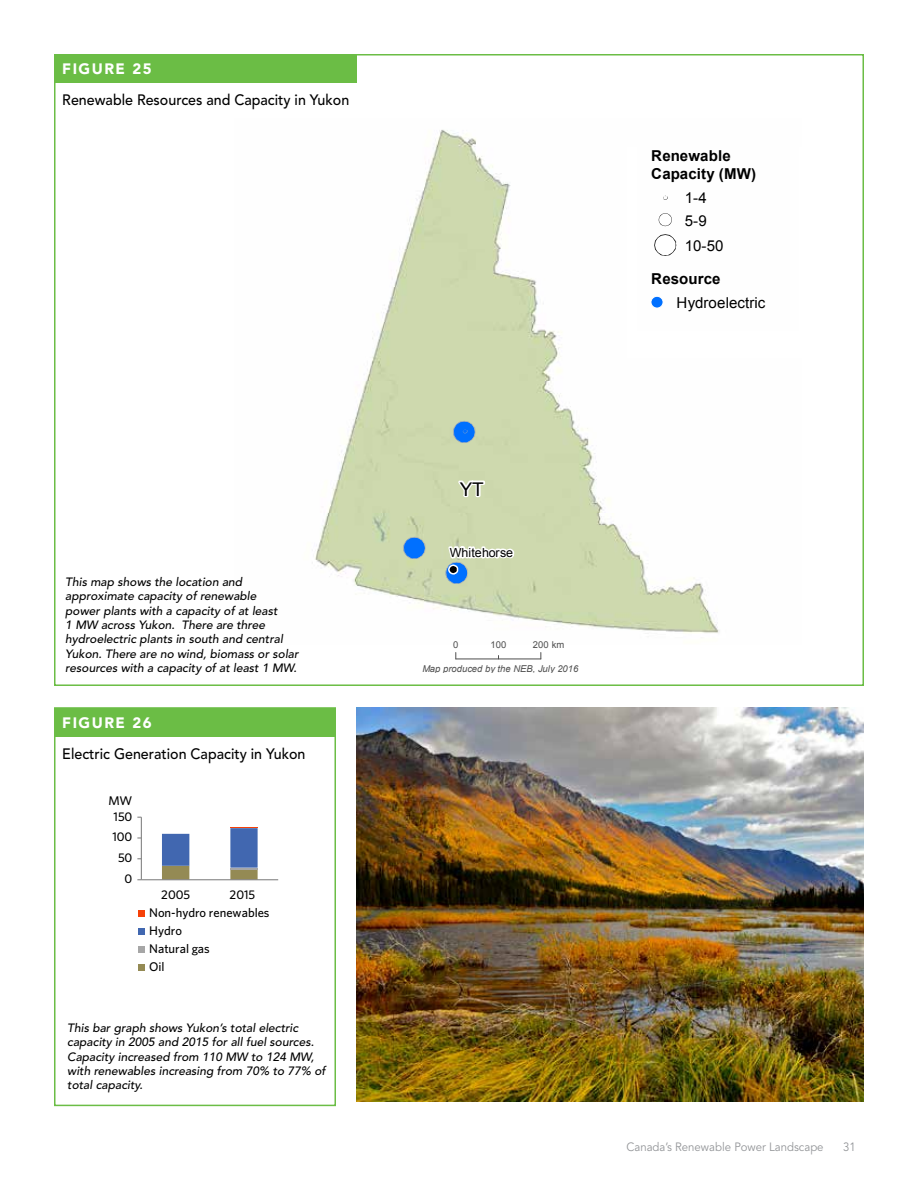
<style>
.page{position:relative;width:918px;height:1188px;background:#fff}
.page>*{position:absolute;margin:0;border:0;box-sizing:border-box;transform-origin:0 0}
.t1{font:18.9px "Arial";color:#000}
.t2{font:700 15.45px/18.1px "Arial";letter-spacing:.005em;color:#000}
.t3{font:500 15px "Avenir LT Std";color:#000;scale:.95 1}
.t4{font:700 15px/17.7px "Arial";letter-spacing:.005em;color:#000}
.t5{font:15px/22.4px "Arial";letter-spacing:.005em;color:#000}
.t6{font:900 15px "Avenir LT Std";letter-spacing:.1em;color:#fff}
.t7{font:500 12.6px/18px "Whitney";color:#000}
.t8{font:12.45px "Arial";letter-spacing:-.005em;color:#000}
.t9{font:italic 500 12px/14.4px "Avenir LT Std";color:#000}
.t10{font:12px "Avenir LT Std";color:#939598;scale:.95 1}
.t11{font:italic 9.45px "Arial";letter-spacing:.005em;color:#4e4e4e}
.t12{font:9.45px "Arial";letter-spacing:.005em;color:#4e4e4e}
</style>
<div class="page">
<div style="left:54px;top:707px;width:282px;height:399px;border:2px solid #6bbd45"></div>
<img style="left:312px;top:129px;width:408px;height:531px">
<svg style="left:403px;top:537px;width:23px;height:22px"></svg>
<svg style="left:453px;top:421px;width:23px;height:22px"></svg>
<svg style="left:445px;top:530px;width:74px;height:54px"></svg>
<hr style="left:456px;top:659px;width:85px;height:1px;background:#4e4e4e">
<svg style="left:454px;top:479px;width:33px;height:20px"></svg>
<svg style="left:162px;top:828px;width:96px;height:51px"></svg>
<hr style="left:141px;top:817px;width:1px;height:63px;background:#868686">
<hr style="left:141px;top:879px;width:137px;height:1px;background:#868686">
<div style="left:138px;top:910px;width:7px;height:7px;background:#f64108"></div>
<div style="left:138px;top:928px;width:7px;height:7px;background:#4167b0"></div>
<div style="left:138px;top:946px;width:7px;height:7px;background:#a6a6a6"></div>
<div style="left:138px;top:964px;width:7px;height:7px;background:#948a54"></div>
<div style="left:55px;top:708px;width:281px;height:29px;background:#6bbd45"></div>
<img style="left:356px;top:708px;width:508px;height:394px">
<div style="left:55px;top:54px;width:301px;height:29px;background:#6bbd45"></div>
<div style="left:627px;top:147px;width:194px;height:211px;background:#fff"></div>
<img style="left:637px;top:129px;width:83px;height:178px">
<svg style="left:663px;top:196px;width:4px;height:4px"></svg>
<svg style="left:639px;top:213px;width:37px;height:51px"></svg>
<div style="left:651px;top:296px;width:12px;height:12px;background:#0070ff;border-radius:50%"></div>
<div style="left:651px;top:296px;width:12px;height:12px;border:1px solid #fff;border-radius:50%"></div>
<p class="t6" style="left:62px;top:59px;width:91px">FIGURE 25</p>
<p class="t3" style="left:62px;top:91px;width:304px">Renewable Resources and Capacity in Yukon</p>
<p class="t9" style="left:65px;top:575px;width:235px">This map shows the location and approximate capacity of renewable<br>power plants with a capacity of at least<br>1 MW across Yukon. There are three hydroelectric plants in south and central Yukon. There are no wind, biomass or solar resources with a capacity of at least 1 MW.</p>
<p class="t6" style="left:62px;top:713px;width:91px">FIGURE 26</p>
<p class="t3" style="left:62px;top:745px;width:257px">Electric Generation Capacity in Yukon</p>
<p class="t7" style="left:108px;top:791px;width:26px">MW</p>
<p class="t7" style="left:114px;top:807px;width:20px">150</p>
<p class="t7" style="left:112px;top:828px;width:22px">100</p>
<p class="t7" style="left:118px;top:849px;width:16px">50</p>
<p class="t7" style="left:125px;top:870px;width:9px">0</p>
<p class="t7" style="left:149px;top:885px;width:122px;text-indent:80px">2015<br>Non-hydro renewables<br>Hydro<br>Natural gas<br>Oil</p>
<p class="t7" style="left:161px;top:885px;width:30px">2005</p>
<p class="t9" style="left:67px;top:1021px;width:260px">This bar graph shows Yukon’s total electric capacity in 2005 and 2015 for all fuel sources.<br>Capacity increased from 110 MW to 124 MW, with renewables increasing from 70% to 77% of total capacity.</p>
<p class="t4" style="left:651px;top:148px;width:106px">Renewable<br>Capacity (MW)</p>
<p class="t5" style="left:685px;top:187px;width:23px">1-4<br>5-9</p>
<p class="t5" style="left:685px;top:235px;width:40px">10-50</p>
<p class="t4" style="left:651px;top:271px;width:71px">Resource</p>
<p class="t5" style="left:677px;top:292px;width:90px">Hydroelectric</p>
<p class="t2" style="left:636px;top:152px;width:109px">Renewable<br>Capacity (MW)</p>
<h1 class="t1" style="left:460px;top:477px;width:26px">YT</h1>
<p class="t8" style="left:450px;top:544px;width:65px">Whitehorse</p>
<p class="t12" style="left:453px;top:638px;width:7px">0</p>
<p class="t12" style="left:491px;top:638px;width:17px">100</p>
<p class="t12" style="left:533px;top:638px;width:33px">200 km</p>
<p class="t11" style="left:422px;top:662px;width:158px">Map produced by the NEB, July 2016</p>
<p class="t10" style="left:626px;top:1140px;width:209px">Canada’s Renewable Power Landscape</p>
<p class="t10" style="left:843px;top:1140px;width:15px">31</p>
</div>
